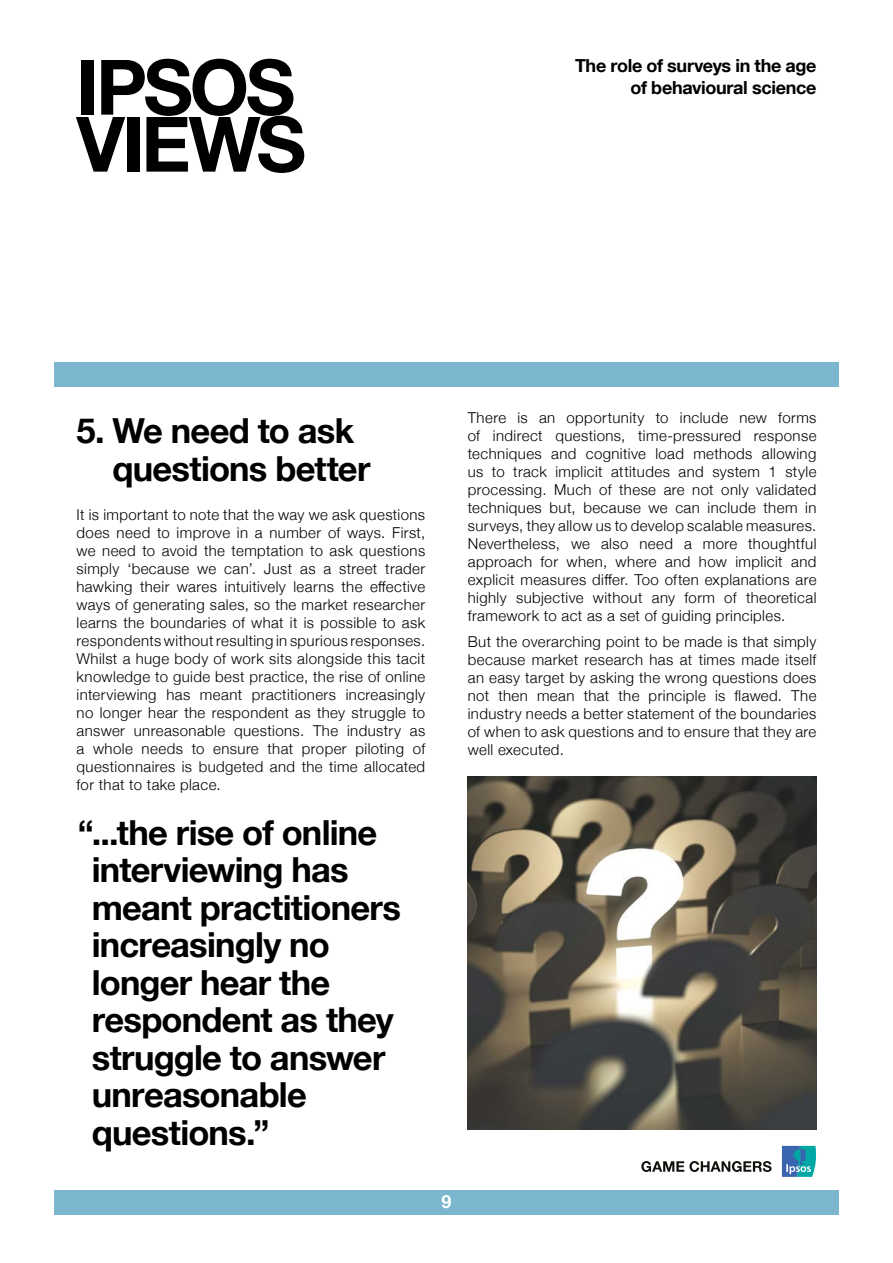
<style>
.page{position:relative;width:893px;height:1263px;background:#fff}
.page>*{position:absolute;margin:0;border:0;box-sizing:border-box;transform-origin:0 0}
.t1{font:700 76.5px/57px "Helvetica Neue LT Com";letter-spacing:-.045em;color:#000}
.t2{font:700 34.5px/37.5px "Helvetica Neue";letter-spacing:-.02em;color:#000}
.t3{font:700 18px/21.6px "Helvetica Neue LT Com";letter-spacing:-.02em;color:#000;text-align:right}
.t4{font:700 18px "Helvetica Neue LT Com";color:#fff}
.t5{font:300 15px/18px "Helvetica Neue";letter-spacing:.025em;color:#000;text-align:justify}
</style>
<div class="page">
<svg style="left:782px;top:1146px;width:34px;height:31px"></svg>
<svg style="left:641px;top:1161px;width:130px;height:11px"></svg>
<div style="left:54px;top:1190px;width:785px;height:25px;background:#7bb6ce"></div>
<div style="left:54px;top:362px;width:785px;height:25px;background:#7bb6ce"></div>
<img style="left:468px;top:776px;width:348px;height:353px">
<h1 class="t1" style="left:76px;top:57px;width:231px">IPSOS<br>VIEWS</h1>
<p class="t3" style="left:575px;top:55px;width:243px">The role of surveys in the age of behavioural science</p>
<h2 class="t2" style="left:112px;top:413px;width:259px;text-indent:-36px">5. We need to ask questions better</h2>
<p class="t5" style="left:77px;top:505px;width:350px">It is important to note that the way we ask questions does need to improve in a number of ways. First, we need to avoid the temptation to ask questions simply ‘because we can’. Just as a street trader hawking their wares intuitively learns the effective ways of generating sales, so the market researcher learns the boundaries of what it is possible to ask respondents without resulting in spurious responses.<br>Whilst a huge body of work sits alongside this tacit knowledge to guide best practice, the rise of online interviewing has meant practitioners increasingly no longer hear the respondent as they struggle to answer unreasonable questions. The industry as a whole needs to ensure that proper piloting of questionnaires is budgeted and the time allocated for that to take place.</p>
<h2 class="t2" style="left:92px;top:815px;width:311px;text-indent:-14px">“...the rise of online interviewing has meant practitioners increasingly no longer hear the respondent as they struggle to answer unreasonable questions.”</h2>
<p class="t5" style="left:468px;top:407px;width:350px">There is an opportunity to include new forms of indirect questions, time-pressured response techniques and cognitive load methods allowing us to track implicit attitudes and system 1 style processing. Much of these are not only validated techniques but, because we can include them in surveys, they allow us to develop scalable measures.<br>Nevertheless, we also need a more thoughtful approach for when, where and how implicit and explicit measures differ. Too often explanations are highly subjective without any form of theoretical framework to act as a set of guiding principles.</p>
<p class="t5" style="left:468px;top:632px;width:350px">But the overarching point to be made is that simply because market research has at times made itself an easy target by asking the wrong questions does not then mean that the principle is flawed. The industry needs a better statement of the boundaries of when to ask questions and to ensure that they are well executed.</p>
<p class="t4" style="left:441px;top:1190px;width:12px">9</p>
</div>
